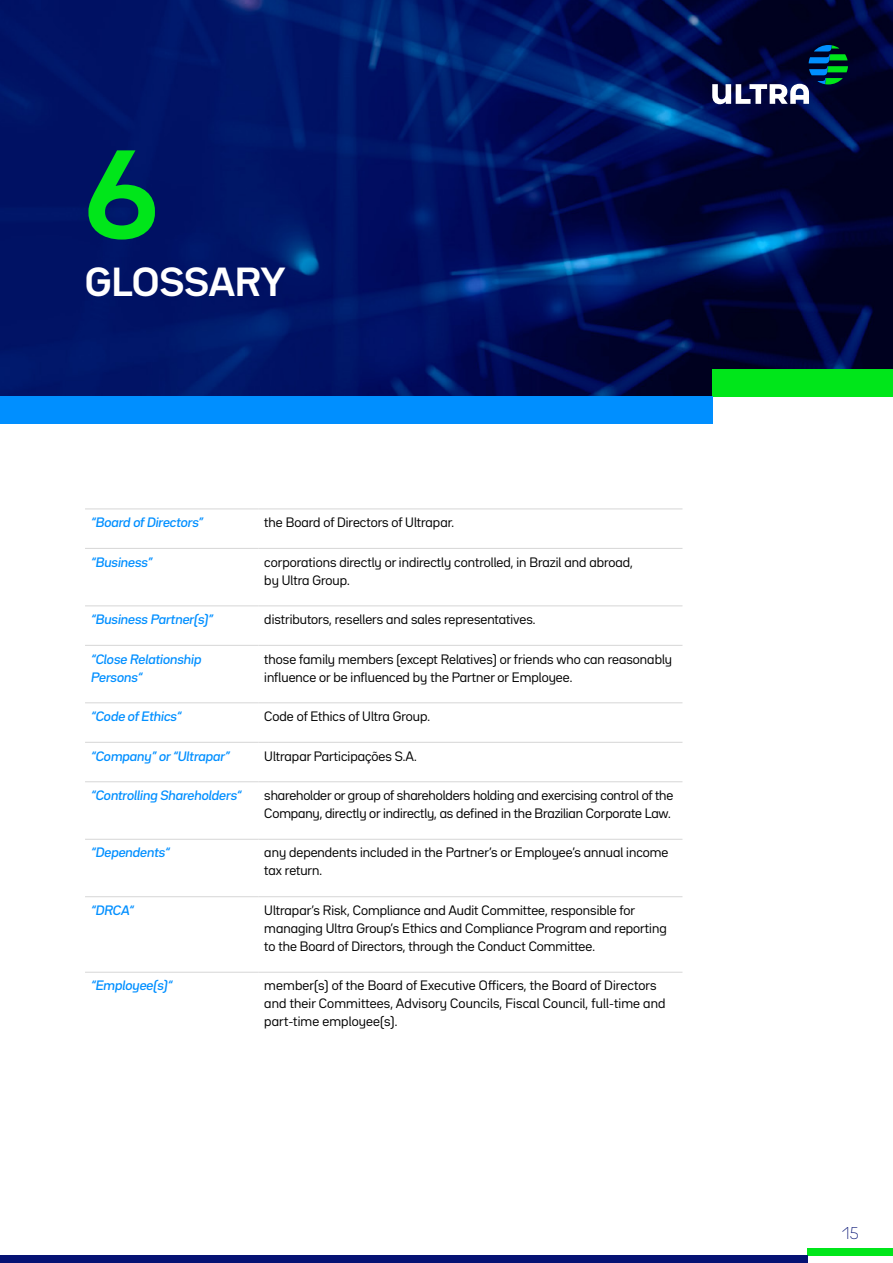
<style>
.page{position:relative;width:893px;height:1263px;background:#fff}
.page>*{position:absolute;margin:0;border:0;box-sizing:border-box;transform-origin:0 0}
.t1{font:700 110.7px "Bw Seido Raw DEMO";color:#00e61a}
.t2{font:700 35.7px "Bw Seido Raw DEMO";letter-spacing:.01em;color:#fff}
.t3{font:100 15px "Bw Seido Raw DEMO";color:#051273}
.t4{font:12px/18px "Bw Seido Raw DEMO";color:#000}
.t5{font:italic 500 12px/18px "Bw Seido Raw DEMO";color:#008fff}
</style>
<div class="page">
<img style="left:0;top:0;width:893px;height:396px">
<hr style="left:85px;top:972px;width:173px;height:1px;background:#d6d6d6">
<hr style="left:258px;top:972px;width:424px;height:1px;background:#d6d6d6">
<hr style="left:85px;top:896px;width:173px;height:1px;background:#d6d6d6">
<hr style="left:258px;top:896px;width:424px;height:1px;background:#d6d6d6">
<hr style="left:85px;top:839px;width:173px;height:1px;background:#d6d6d6">
<hr style="left:258px;top:839px;width:424px;height:1px;background:#d6d6d6">
<hr style="left:85px;top:781px;width:173px;height:1px;background:#d6d6d6">
<hr style="left:258px;top:781px;width:424px;height:1px;background:#d6d6d6">
<hr style="left:85px;top:742px;width:173px;height:1px;background:#d6d6d6">
<hr style="left:258px;top:742px;width:424px;height:1px;background:#d6d6d6">
<hr style="left:85px;top:702px;width:173px;height:1px;background:#d6d6d6">
<hr style="left:258px;top:702px;width:424px;height:1px;background:#d6d6d6">
<hr style="left:85px;top:645px;width:173px;height:1px;background:#d6d6d6">
<hr style="left:258px;top:645px;width:424px;height:1px;background:#d6d6d6">
<hr style="left:85px;top:606px;width:173px;height:1px;background:#d6d6d6">
<hr style="left:258px;top:606px;width:424px;height:1px;background:#d6d6d6">
<hr style="left:85px;top:548px;width:173px;height:1px;background:#d6d6d6">
<hr style="left:258px;top:548px;width:424px;height:1px;background:#d6d6d6">
<hr style="left:85px;top:509px;width:173px;height:1px;background:#d6d6d6">
<hr style="left:258px;top:509px;width:424px;height:1px;background:#d6d6d6">
<div style="left:712px;top:369px;width:181px;height:27px;background:#00e61a"></div>
<div style="left:0;top:396px;width:712px;height:28px;background:#008fff"></div>
<svg style="left:712px;top:45px;width:136px;height:59px;background:#243759"></svg>
<div style="left:808px;top:1248px;width:85px;height:7px;background:#00e61a"></div>
<div style="left:0;top:1256px;width:808px;height:7px;background:#051273"></div>
<h1 class="t1" style="left:86px;top:121px;width:72px">6</h1>
<h2 class="t2" style="left:85px;top:258px;width:202px">GLOSSARY</h2>
<p class="t5" style="left:91px;top:513px;width:114px">“Board of Directors”</p>
<p class="t4" style="left:264px;top:513px;width:191px">the Board of Directors of Ultrapar.</p>
<p class="t5" style="left:91px;top:553px;width:63px">“Business”</p>
<p class="t4" style="left:264px;top:553px;width:370px">corporations directly or indirectly controlled, in Brazil and abroad, by Ultra Group.</p>
<p class="t5" style="left:91px;top:610px;width:124px">“Business Partner(s)”</p>
<p class="t4" style="left:264px;top:610px;width:273px">distributors, resellers and sales representatives.</p>
<p class="t5" style="left:91px;top:650px;width:112px">“Close Relationship<br>Persons“</p>
<p class="t4" style="left:264px;top:650px;width:409px">those family members (except Relatives) or friends who can reasonably influence or be influenced by the Partner or Employee.</p>
<p class="t5" style="left:91px;top:707px;width:92px">“Code of Ethics“</p>
<p class="t4" style="left:264px;top:707px;width:167px">Code of Ethics of Ultra Group.</p>
<p class="t5" style="left:91px;top:747px;width:140px">“Company” or “Ultrapar”</p>
<p class="t4" style="left:264px;top:747px;width:154px">Ultrapar Participações S.A.</p>
<p class="t5" style="left:91px;top:786px;width:152px">“Controlling Shareholders“</p>
<p class="t4" style="left:264px;top:786px;width:410px">shareholder or group of shareholders holding and exercising control of the<br>Company, directly or indirectly, as defined in the Brazilian Corporate Law.</p>
<p class="t5" style="left:91px;top:843px;width:80px">“Dependents“</p>
<p class="t4" style="left:264px;top:844px;width:406px">any dependents included in the Partner’s or Employee’s annual income tax return.</p>
<p class="t5" style="left:91px;top:901px;width:44px">“DRCA“</p>
<p class="t4" style="left:264px;top:901px;width:404px">Ultrapar’s Risk, Compliance and Audit Committee, responsible for managing Ultra Group’s Ethics and Compliance Program and reporting to the Board of Directors, through the Conduct Committee.</p>
<p class="t5" style="left:91px;top:976px;width:83px">“Employee(s)“</p>
<p class="t4" style="left:264px;top:976px;width:403px">member(s) of the Board of Executive Officers, the Board of Directors and their Committees, Advisory Councils, Fiscal Council, full-time and part-time employee(s).</p>
<p class="t3" style="left:842px;top:1223px;width:18px">15</p>
</div>
